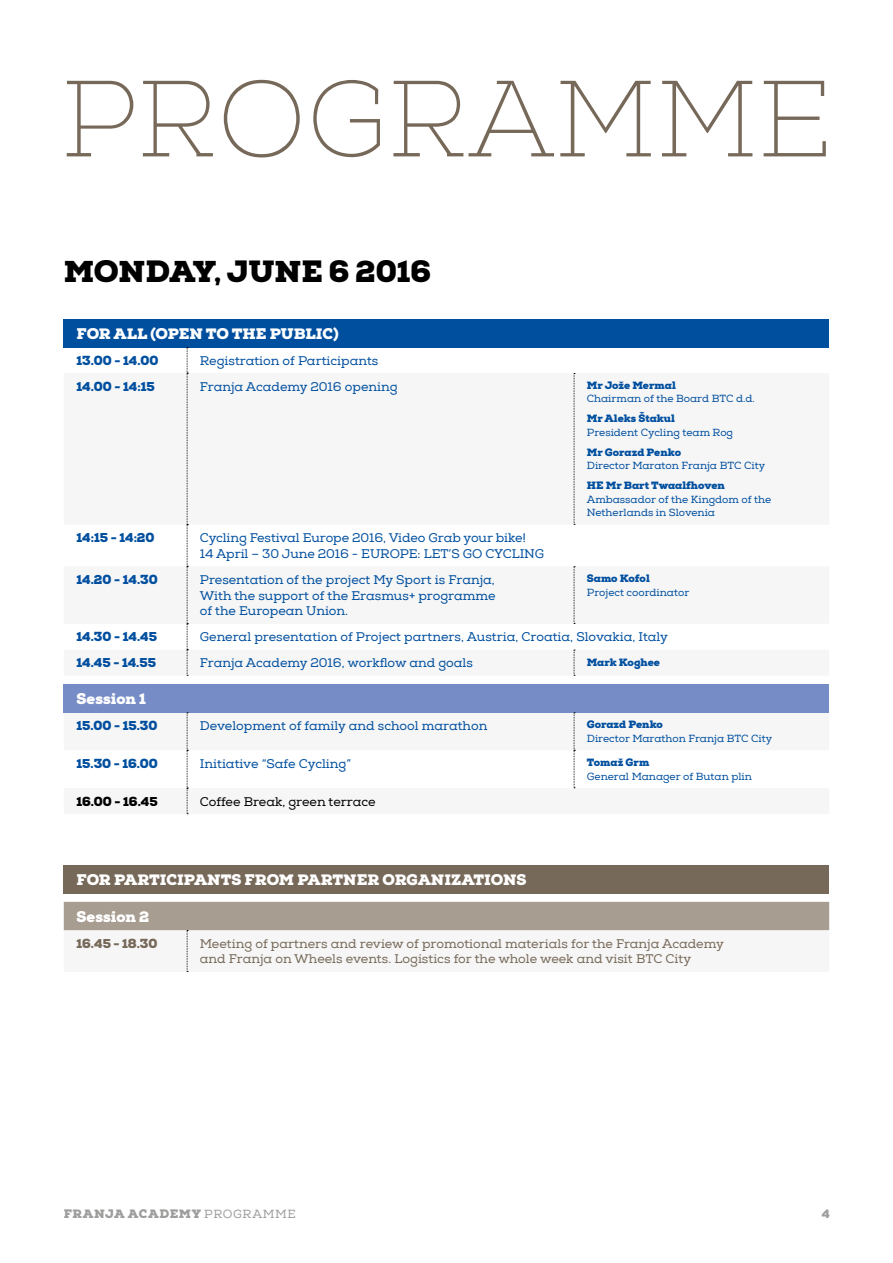
<style>
.page{position:relative;width:893px;height:1263px;background:#fff}
.page>*{position:absolute;margin:0;border:0;box-sizing:border-box;transform-origin:0 0}
.t1{font:100 108px "Nexa Slab";letter-spacing:.01em;color:#776959}
.t2{font:900 30px "Nexa Slab";color:#000}
.t3{font:900 15px "Nexa Slab";color:#fff}
.t4{font:12.75px/15.8px "Nexa Slab";color:#004f9f}
.t5{font:12.75px/15.8px "Nexa Slab";color:#776959}
.t6{font:900 12.75px "Nexa Slab";color:#004f9f}
.t7{font:12.75px "Nexa Slab";color:#000}
.t8{font:900 12.75px "Nexa Slab";color:#000}
.t9{font:900 12.75px "Nexa Slab";color:#776959}
.t10{font:900 12px "Nexa Slab";color:#9d9d9c}
.t11{font:12px "Nexa Slab";color:#9d9d9c}
.t12{font:10.5px/13.5px "Nexa Slab";color:#004f9f}
.t13{font:900 10.5px "Nexa Slab";color:#004f9f}
</style>
<div class="page">
<div style="left:64px;top:319px;width:765px;height:28px;background:#004f9f"></div>
<svg style="left:64px;top:373px;width:765px;height:529px;fill:#f6f6f6"></svg>
<div style="left:64px;top:684px;width:765px;height:28px;background:#758cc6"></div>
<div style="left:64px;top:865px;width:765px;height:28px;background:#776959"></div>
<svg style="left:574px;top:373px;width:1px;height:152px"></svg>
<svg style="left:574px;top:566px;width:1px;height:58px"></svg>
<svg style="left:574px;top:650px;width:1px;height:26px"></svg>
<svg style="left:574px;top:712px;width:1px;height:76px"></svg>
<svg style="left:187px;top:712px;width:1px;height:102px"></svg>
<svg style="left:64px;top:902px;width:765px;height:70px"></svg>
<svg style="left:187px;top:347px;width:1px;height:329px"></svg>
<h1 class="t1" style="left:62px;top:55px;width:772px">PROGRAMME</h1>
<h2 class="t2" style="left:64px;top:252px;width:369px">MONDAY, JUNE 6 2016</h2>
<p class="t3" style="left:77px;top:324px;width:264px">FOR ALL (OPEN TO TH E PUBLIC)</p>
<p class="t6" style="left:77px;top:352px;width:83px">13.00 - 14.00</p>
<p class="t4" style="left:200px;top:353px;width:180px">Registration of Participants</p>
<p class="t6" style="left:77px;top:378px;width:80px">14.00 - 14:15</p>
<p class="t4" style="left:200px;top:379px;width:199px">Franja Academy 2016 opening</p>
<p class="t13" style="left:587px;top:379px;width:91px">Mr Jože Mermal</p>
<p class="t12" style="left:587px;top:392px;width:170px">Chairman of the Board BTC d.d.</p>
<p class="t13" style="left:587px;top:412px;width:90px">Mr Aleks Štakul</p>
<p class="t12" style="left:587px;top:426px;width:148px">President Cycling team Rog</p>
<p class="t13" style="left:587px;top:445px;width:96px">Mr Gorazd Penko</p>
<p class="t12" style="left:587px;top:459px;width:180px">Director Maraton Franja BTC City</p>
<p class="t13" style="left:587px;top:479px;width:140px">HE Mr Bart Twaalfhoven</p>
<p class="t12" style="left:587px;top:492px;width:186px">Ambassador of the Kingdom of the<br>Netherlands in Slovenia</p>
<p class="t6" style="left:77px;top:529px;width:79px">14:15 - 14:20</p>
<p class="t4" style="left:200px;top:530px;width:344px">Cycling Festival Europe 2016, Video Grab your bike!<br>14 April – 30 June 2016 - EUROPE: LET’S GO CYCLING</p>
<p class="t6" style="left:77px;top:571px;width:83px">14.20 - 14.30</p>
<p class="t4" style="left:200px;top:572px;width:297px;text-align:justify">Presentation of the project My Sport is Franja, With the support of the Erasmus+ programme of the European Union.</p>
<p class="t13" style="left:587px;top:572px;width:65px">Samo Kofol</p>
<p class="t12" style="left:587px;top:585px;width:104px">Project coordinator</p>
<p class="t6" style="left:77px;top:629px;width:82px">14.30 - 14.45</p>
<p class="t4" style="left:200px;top:629px;width:470px">General presentation of Project partners, Austria, Croatia, Slovakia, Italy</p>
<p class="t6" style="left:77px;top:655px;width:81px">14.45 - 14.55</p>
<p class="t4" style="left:200px;top:655px;width:275px">Franja Academy 2016, workflow and goals</p>
<p class="t13" style="left:587px;top:655px;width:75px">Mark Koghee</p>
<p class="t3" style="left:77px;top:689px;width:71px">Session 1</p>
<p class="t6" style="left:77px;top:717px;width:82px">15.00 - 15.30</p>
<p class="t4" style="left:200px;top:718px;width:289px">Development of family and school marathon</p>
<p class="t13" style="left:587px;top:718px;width:78px">Gorazd Penko</p>
<p class="t12" style="left:587px;top:732px;width:187px">Director Marathon Franja BTC City</p>
<p class="t6" style="left:77px;top:755px;width:83px">15.30 - 16.00</p>
<p class="t4" style="left:200px;top:756px;width:153px">Initiative “Safe Cycling”</p>
<p class="t13" style="left:587px;top:756px;width:64px">Tomaž Grm</p>
<p class="t12" style="left:587px;top:769px;width:167px">General Manager of Butan plin</p>
<p class="t8" style="left:77px;top:793px;width:83px">16.00 - 16.45</p>
<p class="t7" style="left:200px;top:793px;width:177px">Coffee Break, green terrace</p>
<p class="t3" style="left:77px;top:870px;width:408px">FOR PARTICIPANTS FROM PARTNER ORGANIZATIO</p>
<p class="t3" style="left:503px;top:870px;width:24px">NS</p>
<p class="t3" style="left:77px;top:907px;width:74px">Session 2</p>
<p class="t9" style="left:77px;top:935px;width:82px">16.45 - 18.30</p>
<p class="t5" style="left:200px;top:935px;width:525px">Meeting of partners and review of promotional materials for the Franja Academy and Franja on Wheels events. Logistics for the whole week and visit BTC City</p>
<p class="t10" style="left:64px;top:1206px;width:12px">franja</p>
<p class="t10" style="left:128px;top:1206px;width:12px">academy</p>
<p class="t11" style="left:204px;top:1206px;width:49px">Programme</p>
<p class="t10" style="left:822px;top:1206px;width:10px">4</p>
</div>
